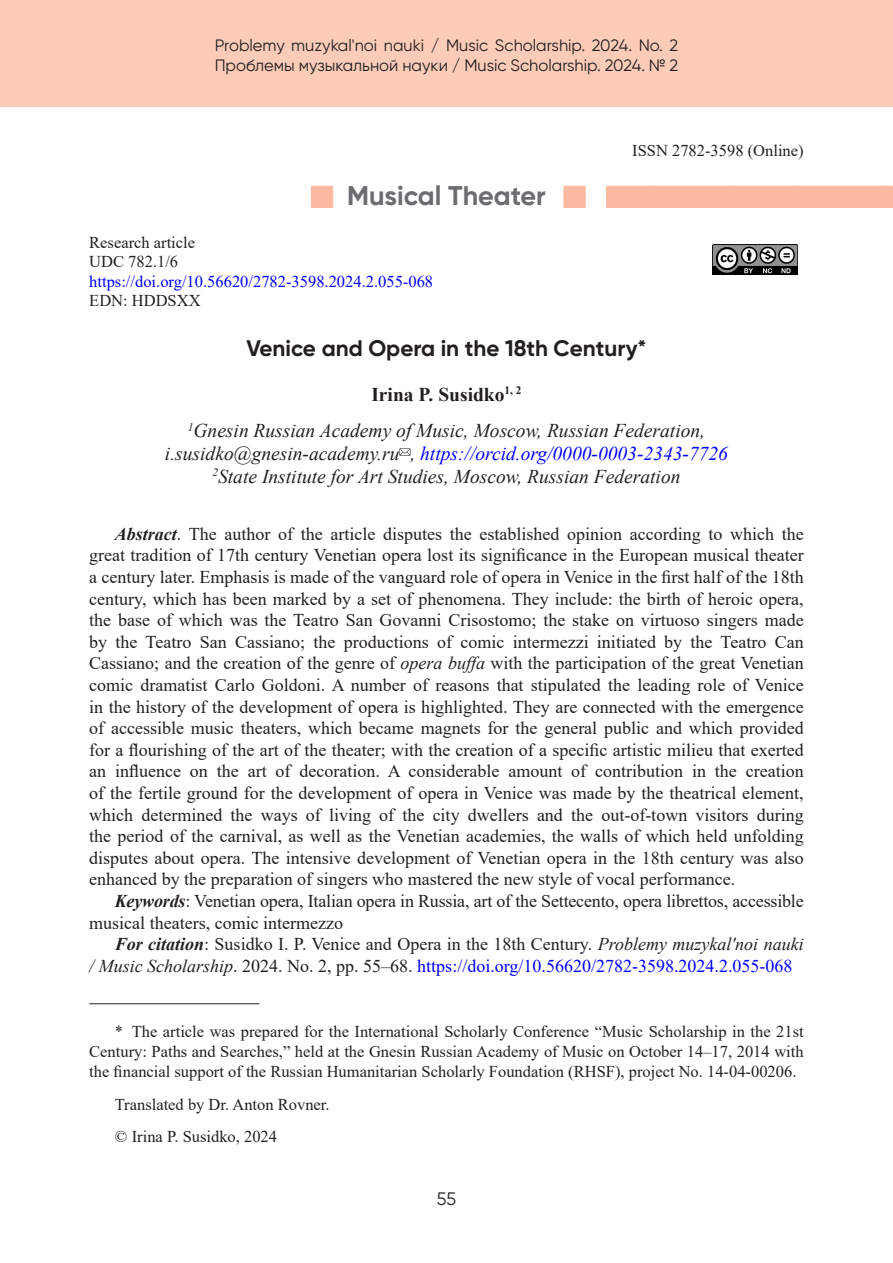
<style>
.page{position:relative;width:893px;height:1263px;background:#fff}
.page>*{position:absolute;margin:0;border:0;box-sizing:border-box;transform-origin:0 0}
.Рубрика{font:700 27px "Gilroy";color:#6c6d70}
.Заголовок{font:700 22.5px "Gilroy";color:#231f20}
.Академия{font:italic 19.5px "Times New Roman";color:#231f20}
.Академия-2{font:italic 19.5px "Times New Roman";color:#00f}
.Автор{font:700 19.5px "Times New Roman";color:#231f20}
.Литература{font:18px/21.6px "Times New Roman";color:#231f20}
.t1{font:18px "Gilroy";color:#231f20}
.Примечание{font:16.5px/19.8px "Times New Roman";color:#231f20;text-align:justify}
.t2{font:16.5px/19.5px "Gilroy";color:#231f20}
.Удк{font:16.5px "Times New Roman";color:#231f20}
.Удк-2{font:16.5px "Times New Roman";color:#00f}
.s1{color:#231f20}
.s2{font-weight:700;font-style:italic}
.s3{font-style:italic}
.s4{color:#00f}
</style>
<div class="page">
<div style="left:0;top:0;width:893px;height:107px;background:#fcccb8"></div>
<svg style="left:311px;top:186px;width:582px;height:22px"></svg>
<img style="left:713px;top:245px;width:85px;height:30px">
<svg style="left:400px;top:448px;width:10px;height:8px"></svg>
<hr style="left:89px;top:1003px;width:170px;height:1px;background:#231f20">
<p class="t2" style="left:215px;top:36px;width:465px">Problemy muzykal'noi nauki / Music Scholarship. 2024. No. 2<br>Проблемы музыкальной науки / Music Scholarship. 2024. № 2</p>
<p class="Рубрика" style="left:347px;top:179px;width:200px">Musical Theater</p>
<p class="Удк" style="left:632px;top:139px;width:173px">ISSN 2782-3598 (Online)</p>
<p class="Удк" style="left:89px;top:231px;width:107px">Research article</p>
<p class="Удк" style="left:89px;top:250px;width:90px">UDC 782.1/6</p>
<p class="Удк-2" style="left:89px;top:270px;width:345px">https://doi.org/10.56620/2782-3598.2024.2.055-068</p>
<p class="Удк" style="left:89px;top:289px;width:113px">EDN: HDDSXX</p>
<p class="Заголовок" style="left:246px;top:334px;width:402px">Venice and Opera in the 18th Century*</p>
<p class="Автор" style="left:371px;top:380px;width:152px">Irina P. Susidko<sup>1,</sup> <sup>2</sup></p>
<p class="Академия" style="left:188px;top:417px;width:519px"><sup>1</sup>Gnesin Russian Academy of Music, Moscow, Russian Federation,</p>
<p class="Академия-2" style="left:165px;top:440px;width:565px"><span class="s1">i.susidko@gnesin-academy.ru ,</span> https://orcid.org/0000-0003-2343-7726</p>
<p class="Академия" style="left:212px;top:463px;width:470px"><sup>2</sup>State Institute for Art Studies, Moscow, Russian Federation</p>
<p class="Литература" style="left:89px;top:522px;width:716px;text-align:justify;text-indent:26px"><span class="s2">Abstract</span>. The author of the article disputes the established opinion according to which the great tradition of 17th century Venetian opera lost its significance in the European musical theater a century later. Emphasis is made of the vanguard role of opera in Venice in the first half of the 18th century, which has been marked by a set of phenomena. They include: the birth of heroic opera, the base of which was the Teatro San Govanni Crisostomo; the stake on virtuoso singers made by the Teatro San Cassiano; the productions of comic intermezzi initiated by the Teatro Can Cassiano; and the creation of the genre of <span class="s3">opera buffa</span> with the participation of the great Venetian comic dramatist Carlo Goldoni. A number of reasons that stipulated the leading role of Venice in the history of the development of opera is highlighted. They are connected with the emergence of accessible music theaters, which became magnets for the general public and which provided for a flourishing of the art of the theater; with the creation of a specific artistic milieu that exerted an influence on the art of decoration. A considerable amount of contribution in the creation of the fertile ground for the development of opera in Venice was made by the theatrical element, which determined the ways of living of the city dwellers and the out-of-town visitors during the period of the carnival, as well as the Venetian academies, the walls of which held unfolding disputes about opera. The intensive development of Venetian opera in the 18th century was also enhanced by the preparation of singers who mastered the new style of vocal performance.</p>
<p class="Литература" style="left:89px;top:890px;width:716px;text-indent:26px"><span class="s2">Keywords</span>: Venetian opera, Italian opera in Russia, art of the Settecento, opera librettos, accessible musical theaters, comic intermezzo</p>
<p class="Литература" style="left:89px;top:933px;width:716px;text-indent:26px"><span class="s2">For citation</span>: Susidko I. P. Venice and Opera in the 18th Century. <span class="s3">Problemy muzykal'noi nauki / Music Scholarship</span>. 2024. No. 2, pp. 55–68. <span class="s4">https://doi.org/10.56620/2782-3598.2024.2.055-068</span></p>
<p class="Примечание" style="left:89px;top:1021px;width:716px;text-indent:26px">* The article was prepared for the International Scholarly Conference “Music Scholarship in the 21st Century: Paths and Searches,” held at the Gnesin Russian Academy of Music on October 14–17, 2014 with the financial support of the Russian Humanitarian Scholarly Foundation (RHSF), project No. 14-04-00206.</p>
<p class="Примечание" style="left:115px;top:1094px;width:216px">Translated by Dr. Anton Rovner.</p>
<p class="Примечание" style="left:115px;top:1126px;width:164px">© Irina P. Susidko, 2024</p>
<p class="t1" style="left:437px;top:1188px;width:21px">55</p>
</div>
